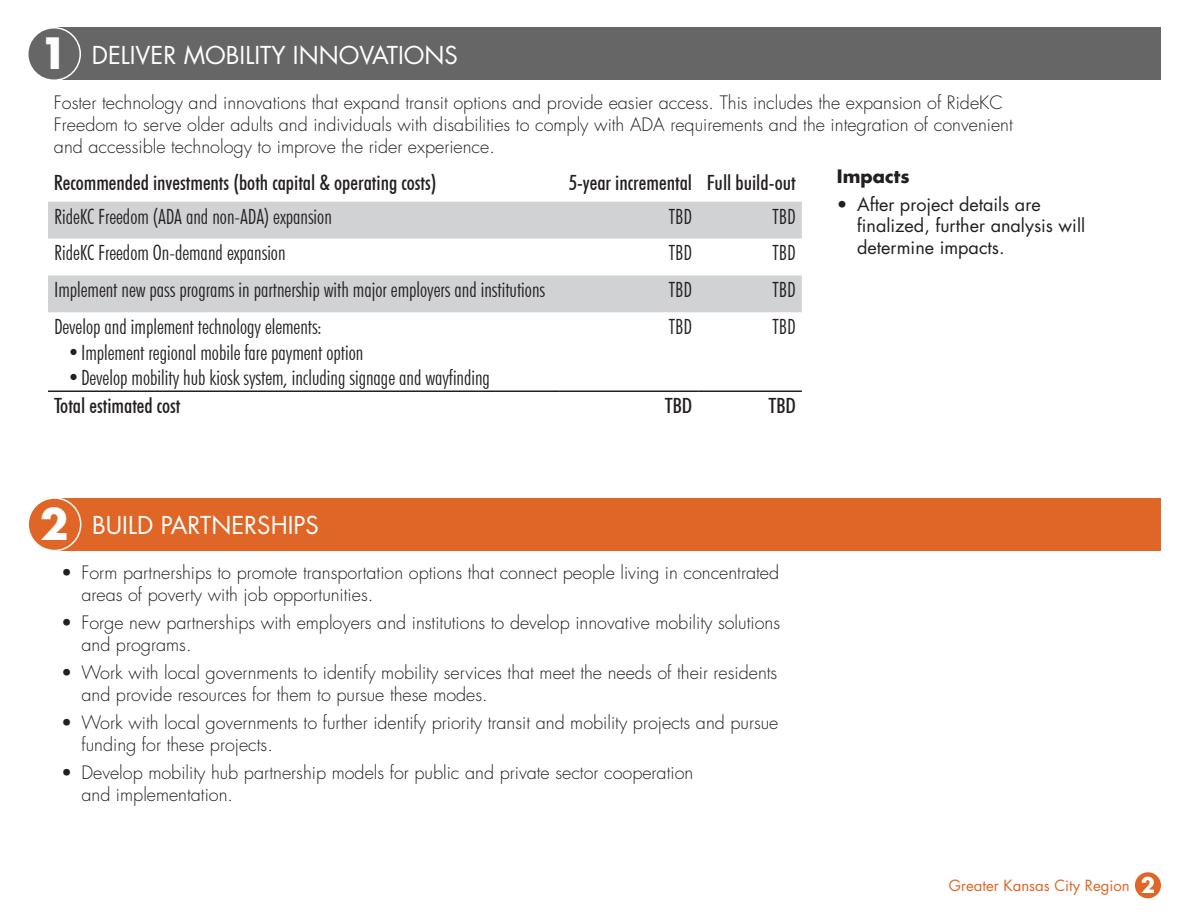
<style>
.page{position:relative;width:1188px;height:918px;background:#fff}
.page>*{position:absolute;margin:0;border:0;box-sizing:border-box;transform-origin:0 0}
.t1{font:24px "Futura";color:#fff}
.t2{font:300 condensed 21px "Futura BT";color:#231f20}
.t3{font:500 condensed 21px "Futura BT";color:#231f20}
.t4{font:300 18px/21.6px "Futura";color:#231f20}
.t5{font:18px/21.6px "Futura";color:#231f20}
.t6{font:700 18px "Futura";color:#231f20}
.t7{font:15px "Futura";color:#df6626}
.s1{font-weight:700;font-size:42px}
.s2{font-weight:700;font-size:20.85px;color:#fff}
</style>
<div class="page">
<div style="left:54px;top:28px;width:1107px;height:52px;background:#666"></div>
<div style="left:28px;top:28px;width:52px;height:52px;background:#666;border-radius:50%"></div>
<div style="left:27px;top:27px;width:54px;height:54px;border:2px solid #fff;border-radius:50%"></div>
<svg style="left:48px;top:202px;width:754px;height:110px;fill:#d1d2d4"></svg>
<hr style="left:48px;top:390px;width:512px;height:2px;background:#231f20">
<hr style="left:560px;top:390px;width:138px;height:2px;background:#231f20">
<hr style="left:698px;top:390px;width:104px;height:2px;background:#231f20">
<div style="left:54px;top:498px;width:1107px;height:53px;background:#df6626"></div>
<div style="left:28px;top:498px;width:53px;height:53px;background:#df6626;border-radius:50%"></div>
<div style="left:27px;top:497px;width:54px;height:54px;border:2px solid #fff;border-radius:50%"></div>
<div style="left:1135px;top:872px;width:26px;height:26px;background:#df6626;border-radius:50%"></div>
<h1 class="t1" style="left:40px;top:40px;width:420px"><span class="s1">1</span> DELIVER MOBILITY INNOVATIONS</h1>
<p class="t4" style="left:54px;top:93px;width:960px">Foster technology and innovations that expand transit options and provide easier access. This includes the expansion of RideKC<br>Freedom to serve older adults and individuals with disabilities to comply with ADA requirements and the integration of convenient and accessible technology to improve the rider experience.</p>
<p class="t6" style="left:837px;top:164px;width:74px">Impacts</p>
<p class="t5" style="left:857px;top:194px;width:229px;text-indent:-20px">• After project details are finalized, further analysis will determine impacts.</p>
<p class="t3" style="left:54px;top:170px;width:384px">Recommended investments (both capital &amp; operating costs)</p>
<p class="t3" style="left:569px;top:170px;width:228px">5-year incremental Full build-out</p>
<p class="t2" style="left:54px;top:203px;width:279px">RideKC Freedom (ADA and non-ADA) expansion</p>
<p class="t2" style="left:669px;top:203px;width:25px">TBD</p>
<p class="t2" style="left:772px;top:203px;width:25px">TBD</p>
<p class="t2" style="left:54px;top:240px;width:233px">RideKC Freedom On-demand expansion</p>
<p class="t2" style="left:669px;top:240px;width:25px">TBD</p>
<p class="t2" style="left:772px;top:240px;width:25px">TBD</p>
<p class="t2" style="left:54px;top:277px;width:493px">Implement new pass programs in partnership with major employers and institutions</p>
<p class="t2" style="left:669px;top:277px;width:25px">TBD</p>
<p class="t2" style="left:772px;top:277px;width:25px">TBD</p>
<p class="t2" style="left:54px;top:314px;width:269px">Develop and implement technology elements:</p>
<p class="t2" style="left:68px;top:339px;width:297px">•Implement regional mobile fare payment option</p>
<p class="t2" style="left:68px;top:365px;width:424px">•Develop mobility hub kiosk system, including signage and wayfinding</p>
<p class="t2" style="left:669px;top:314px;width:25px">TBD</p>
<p class="t2" style="left:772px;top:314px;width:25px">TBD</p>
<p class="t3" style="left:54px;top:393px;width:128px">Total estimated cost</p>
<p class="t3" style="left:665px;top:393px;width:29px">TBD</p>
<p class="t3" style="left:768px;top:393px;width:29px">TBD</p>
<h1 class="t1" style="left:40px;top:509px;width:281px"><span class="s1">2</span> BUILD PARTNERSHIPS</h1>
<p class="t4" style="left:81px;top:563px;width:699px;text-indent:-20px">• Form partnerships to promote transportation options that connect people living in concentrated areas of poverty with job opportunities.</p>
<p class="t4" style="left:81px;top:613px;width:700px;text-indent:-20px">• Forge new partnerships with employers and institutions to develop innovative mobility solutions and programs.</p>
<p class="t4" style="left:81px;top:663px;width:697px;text-indent:-20px">• Work with local governments to identify mobility services that meet the needs of their residents and provide resources for them to pursue these modes.</p>
<p class="t4" style="left:81px;top:712px;width:699px;text-indent:-20px">• Work with local governments to further identify priority transit and mobility projects and pursue funding for these projects.</p>
<p class="t4" style="left:81px;top:762px;width:613px;text-indent:-20px">• Develop mobility hub partnership models for public and private sector cooperation and implementation.</p>
<p class="t7" style="left:949px;top:876px;width:208px">Greater Kansas City Region <span class="s2">2</span></p>
</div>
